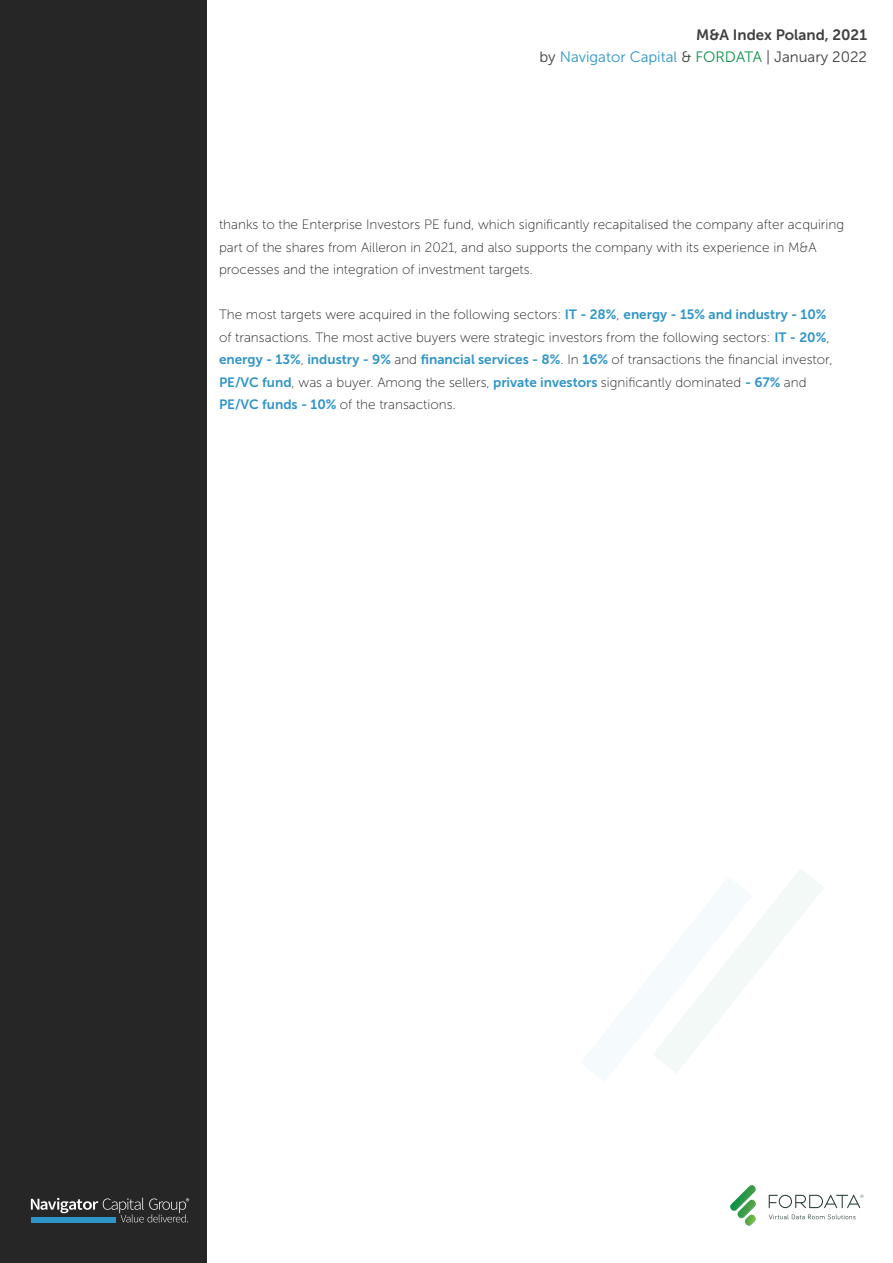
<style>
.page{position:relative;width:893px;height:1263px;background:#fff}
.page>*{position:absolute;margin:0;border:0;box-sizing:border-box;transform-origin:0 0}
.t1{font:15px "Museo Sans 300";color:#2f95c8}
.t2{font:15px "Museo Sans 700";color:#404041}
.t3{font:13.5px/22.5px "Museo Sans 100";color:#231f20}
.t4{font:13.5px "Museo Sans 700";color:#2f95c8}
.s1{color:#404041}
.s2{color:#078f46}
.s3{font-family:"Museo Sans 700";color:#2f95c8}
.s4{font-family:"Museo Sans 100";color:#231f20}
</style>
<div class="page">
<div style="left:0;top:0;width:206px;height:1263px;background:#262626"></div>
<svg style="left:31px;top:1198px;width:158px;height:24px"></svg>
<svg style="left:769px;top:1214px;width:86px;height:5px"></svg>
<svg style="left:730px;top:1185px;width:26px;height:41px"></svg>
<svg style="left:769px;top:1195px;width:94px;height:13px"></svg>
<svg style="left:653px;top:869px;width:171px;height:204px"></svg>
<p class="t2" style="left:696px;top:27px;width:172px">M&amp;A Index Poland, 2021</p>
<p class="t1" style="left:539px;top:48px;width:329px"><span class="s1">by</span> Navigator Capital <span class="s1">&amp;</span> <span class="s2">FORDATA</span> <span class="s1">| January 2022</span></p>
<p class="t3" style="left:219px;top:213px;width:627px">thanks to the Enterprise Investors PE fund, which significantly recapitalised the company after acquiring part of the shares from Ailleron in 2021, and also supports the company with its experience in M&amp;A processes and the integration of investment targets.</p>
<p class="t3" style="left:219px;top:303px;width:612px">The most targets were acquired in the following sectors: <span class="s3">IT - 28%</span>, <span class="s3">energy - 15% and industry - 10% </span>of transactions. The most active buyers were strategic investors from the following sectors: <span class="s3">IT - 20%</span>,</p>
<p class="t4" style="left:219px;top:352px;width:615px">energy - 13%<span class="s4">,</span> industry - 9% <span class="s4">and</span> financial services - 8%<span class="s4">. In</span> 16% <span class="s4">of transactions the financial investor,</span></p>
<p class="t3" style="left:219px;top:371px;width:589px"><span class="s3">PE/VC fund</span>, was a buyer. Among the sellers, <span class="s3">private investors</span> significantly dominated <span class="s3">- 67%</span> and<br><span class="s3">PE/VC funds - 10%</span> of the transactions.</p>
</div>
